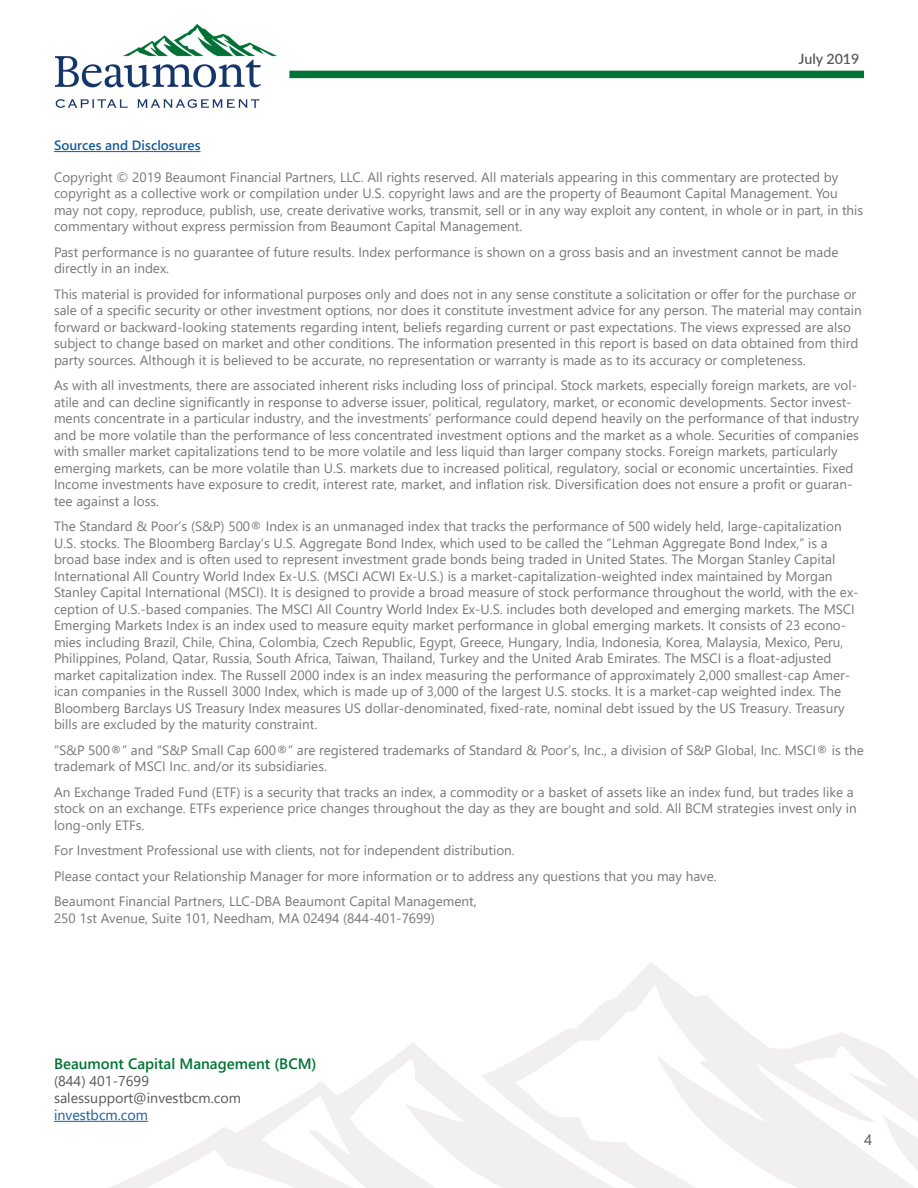
<style>
.page{position:relative;width:918px;height:1188px;background:#fff}
.page>*{position:absolute;margin:0;border:0;box-sizing:border-box;transform-origin:0 0}
.t1{font:600 15px "Segoe UI";color:#017336}
.t2{font:15px "Segoe UI";color:#595959}
.t3{font:14.25px "Segoe UI";color:#595959}
.t4{font:14.25px "Segoe UI";color:#175d9e}
.t5{font:600 14.25px "Lato";color:#595959}
.t6{font:13.5px/16.5px "Segoe UI";color:#787878}
.t7{font:600 13.5px "Segoe UI";color:#175d9e}
</style>
<div class="page">
<div style="left:289px;top:71px;width:575px;height:7px;background:#017336"></div>
<img style="left:56px;top:24px;width:220px;height:84px">
<hr style="left:54px;top:151px;width:147px;height:1px;background:#175d9e">
<hr style="left:54px;top:1121px;width:94px;height:1px;background:#175d9e">
<p class="t5" style="left:798px;top:48px;width:63px">July 2019</p>
<p class="t7" style="left:54px;top:133px;width:148px">Sources and Disclosures</p>
<p class="t6" style="left:54px;top:168px;width:811px">Copyright © 2019 Beaumont Financial Partners, LLC. All rights reserved. All materials appearing in this commentary are protected by copyright as a collective work or compilation under U.S. copyright laws and are the property of Beaumont Capital Management. You may not copy, reproduce, publish, use, create derivative works, transmit, sell or in any way exploit any content, in whole or in part, in this commentary without express permission from Beaumont Capital Management.</p>
<p class="t6" style="left:54px;top:243px;width:786px">Past performance is no guarantee of future results. Index performance is shown on a gross basis and an investment cannot be made directly in an index.</p>
<p class="t6" style="left:54px;top:285px;width:809px">This material is provided for informational purposes only and does not in any sense constitute a solicitation or offer for the purchase or sale of a specific security or other investment options, nor does it constitute investment advice for any person. The material may contain forward or backward-looking statements regarding intent, beliefs regarding current or past expectations. The views expressed are also subject to change based on market and other conditions. The information presented in this report is based on data obtained from third party sources. Although it is believed to be accurate, no representation or warranty is made as to its accuracy or completeness.</p>
<p class="t6" style="left:54px;top:376px;width:807px">As with all investments, there are associated inherent risks including loss of principal. Stock markets, especially foreign markets, are vol&shy;atile and can decline significantly in response to adverse issuer, political, regulatory, market, or economic developments. Sector invest&shy;ments concentrate in a particular industry, and the investments’ performance could depend heavily on the performance of that industry and be more volatile than the performance of less concentrated investment options and the market as a whole. Securities of companies with smaller market capitalizations tend to be more volatile and less liquid than larger company stocks. Foreign markets, particularly emerging markets, can be more volatile than U.S. markets due to increased political, regulatory, social or economic uncertainties. Fixed Income investments have exposure to credit, interest rate, market, and inflation risk. Diversification does not ensure a profit or guaran&shy;tee against a loss.</p>
<p class="t6" style="left:54px;top:517px;width:806px">The Standard &amp; Poor’s (S&amp;P) 500® Index is an unmanaged index that tracks the performance of 500 widely held, large-capitalization U.S. stocks. The Bloomberg Barclay’s U.S. Aggregate Bond Index, which used to be called the “Lehman Aggregate Bond Index,” is a broad base index and is often used to represent investment grade bonds being traded in United States. The Morgan Stanley Capital International All Country World Index Ex-U.S. (MSCI ACWI Ex-U.S.) is a market-capitalization-weighted index maintained by Morgan Stanley Capital International (MSCI). It is designed to provide a broad measure of stock performance throughout the world, with the ex&shy;ception of U.S.-based companies. The MSCI All Country World Index Ex-U.S. includes both developed and emerging markets. The MSCI Emerging Markets Index is an index used to measure equity market performance in global emerging markets. It consists of 23 econo&shy;mies including Brazil, Chile, China, Colombia, Czech Republic, Egypt, Greece, Hungary, India, Indonesia, Korea, Malaysia, Mexico, Peru, Philippines, Poland, Qatar, Russia, South Africa, Taiwan, Thailand, Turkey and the United Arab Emirates. The MSCI is a float-adjusted market capitalization index. The Russell 2000 index is an index measuring the performance of approximately 2,000 smallest-cap Amer&shy;ican companies in the Russell 3000 Index, which is made up of 3,000 of the largest U.S. stocks. It is a market-cap weighted index. The Bloomberg Barclays US Treasury Index measures US dollar-denominated, fixed-rate, nominal debt issued by the US Treasury. Treasury bills are excluded by the maturity constraint.</p>
<p class="t6" style="left:54px;top:741px;width:811px">“S&amp;P 500®” and “S&amp;P Small Cap 600®” are registered trademarks of Standard &amp; Poor’s, Inc., a division of S&amp;P Global, Inc. MSCI® is the trademark of MSCI Inc. and/or its subsidiaries.</p>
<p class="t6" style="left:54px;top:783px;width:804px">An Exchange Traded Fund (ETF) is a security that tracks an index, a commodity or a basket of assets like an index fund, but trades like a stock on an exchange. ETFs experience price changes throughout the day as they are bought and sold. All BCM strategies invest only in long-only ETFs.</p>
<p class="t6" style="left:54px;top:841px;width:462px">For Investment Professional use with clients, not for independent distribution.</p>
<p class="t6" style="left:54px;top:867px;width:664px">Please contact your Relationship Manager for more information or to address any questions that you may have.</p>
<p class="t6" style="left:54px;top:892px;width:424px">Beaumont Financial Partners, LLC-DBA Beaumont Capital Management,</p>
<p class="t6" style="left:54px;top:909px;width:382px">250 1st Avenue, Suite 101, Needham, MA 02494 (844-401-7699)</p>
<p class="t1" style="left:54px;top:1049px;width:264px">Beaumont Capital Management (BCM)</p>
<p class="t3" style="left:54px;top:1067px;width:97px">(844) 401-7699</p>
<p class="t3" style="left:54px;top:1084px;width:189px">salessupport@investbcm.com</p>
<p class="t4" style="left:54px;top:1102px;width:96px">investbcm.com</p>
<p class="t2" style="left:864px;top:1125px;width:10px">4</p>
</div>
